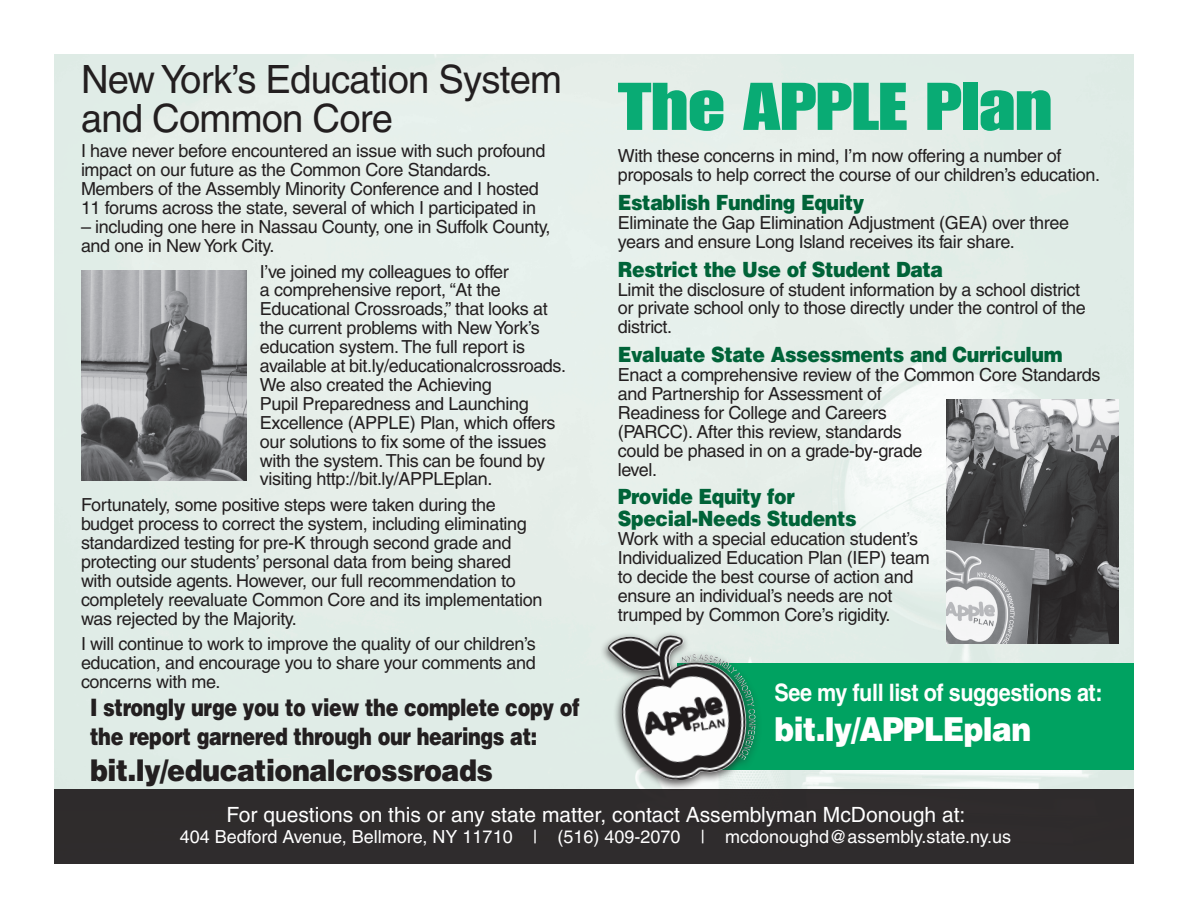
<style>
.page{position:relative;width:1188px;height:918px;background:#fff}
.page>*{position:absolute;margin:0;border:0;box-sizing:border-box;transform-origin:0 0}
.t1{font:66px "Impact";letter-spacing:-.01em;color:#09ab74;scale:1.25 1}
.t2{font:39px/39px "Helvetica";letter-spacing:-.02em;color:#231f20}
.t3{font:900 33px "Helvetica";letter-spacing:-.02em;color:#fff;scale:.9 1}
.t4{font:900 30px "Helvetica";letter-spacing:-.02em;color:#231f20;scale:.9 1}
.t5{font:900 24px/28.8px "Helvetica";letter-spacing:-.02em;color:#231f20;scale:.8 1}
.t6{font:700 24px "Helvetica";letter-spacing:-.02em;color:#fff;scale:.9 1}
.t7{font:900 21px/22px "Helvetica";letter-spacing:-.02em;color:#006338;scale:.9 1}
.t8{font:21px "Helvetica";color:#fff}
.t9{font:18px/18.9px "Helvetica";letter-spacing:-.02em;color:#231f20}
.t10{font:18px "Helvetica";color:#fff}
</style>
<div class="page">
<div style="left:54px;top:54px;width:1080px;height:736px;background:#e5ede8"></div>
<div style="left:54px;top:790px;width:1080px;height:74px;background:#2f2c2d"></div>
<div style="left:678px;top:663px;width:456px;height:106px;background:#00a261"></div>
<div style="left:599px;top:630px;width:163px;height:161px;background:#231f20;opacity:.75"></div>
<svg style="left:662px;top:635px;width:9px;height:4px"></svg>
<img style="left:81px;top:271px;width:165px;height:210px">
<img style="left:946px;top:400px;width:173px;height:244px">
<p class="t2" style="left:81px;top:59px;width:483px">New York’s Education System and Common Core</p>
<p class="t9" style="left:81px;top:142px;width:466px">I have never before encountered an issue with such profound impact on our future as the Common Core Standards.<br>Members of the Assembly Minority Conference and I hosted 11 forums across the state, several of which I participated in</p>
<p class="t9" style="left:81px;top:217px;width:471px">– including one here in Nassau County, one in Suffolk County, and one in New York City.</p>
<p class="t9" style="left:260px;top:262px;width:308px">I’ve joined my colleagues to offer<br>a comprehensive report, “At the Educational Crossroads,” that looks at the current problems with New York’s education system. The full report is available at bit.ly/educationalcrossroads.<br>We also created the Achieving<br>Pupil Preparedness and Launching Excellence (APPLE) Plan, which offers our solutions to fix some of the issues with the system. This can be found by visiting http://bit.ly/APPLEplan.</p>
<p class="t9" style="left:81px;top:495px;width:463px">Fortunately, some positive steps were taken during the budget process to correct the system, including eliminating standardized testing for pre-K through second grade and protecting our students’ personal data from being shared with outside agents. However, our full recommendation to completely reevaluate Common Core and its implementation was rejected by the Majority.</p>
<p class="t9" style="left:81px;top:634px;width:456px;text-align:justify">I will continue to work to improve the quality of our children’s education, and encourage you to share your comments and concerns with me.</p>
<p class="t1" style="left:618px;top:68px;width:349px">The APPLE Plan</p>
<p class="t9" style="left:618px;top:147px;width:484px">With these concerns in mind, I’m now offering a number of proposals to help correct the course of our children’s education.</p>
<p class="t7" style="left:618px;top:191px;width:275px">Establish Funding Equity</p>
<p class="t9" style="left:618px;top:213px;width:453px">Eliminate the Gap Elimination Adjustment (GEA) over three years and ensure Long Island receives its fair share.</p>
<p class="t7" style="left:618px;top:258px;width:363px">Restrict the Use of Student Data</p>
<p class="t9" style="left:618px;top:280px;width:470px">Limit the disclosure of student information by a school district or private school only to those directly under the control of the district.</p>
<p class="t7" style="left:618px;top:343px;width:496px">Evaluate State Assessments and Curriculum</p>
<p class="t9" style="left:618px;top:365px;width:484px">Enact a comprehensive review of the Common Core Standards and Partnership for Assessment of<br>Readiness for College and Careers<br>(PARCC). After this review, standards<br>could be phased in on a grade-by-grade<br>level.</p>
<p class="t7" style="left:618px;top:485px;width:267px">Provide Equity for<br>Special-Needs Students</p>
<p class="t9" style="left:618px;top:529px;width:313px">Work with a special education student’s Individualized Education Plan (IEP) team to decide the best course of action and ensure an individual’s needs are not trumped by Common Core’s rigidity.</p>
<p class="t6" style="left:775px;top:678px;width:366px">See my full list of suggestions at:</p>
<p class="t3" style="left:775px;top:707px;width:287px">bit.ly/APPLEplan</p>
<p class="t5" style="left:90px;top:692px;width:614px">I strongly urge you to view the complete copy of the report garnered through our hearings at:</p>
<p class="t4" style="left:90px;top:750px;width:449px">bit.ly/educationalcrossroads</p>
<p class="t8" style="left:227px;top:802px;width:740px">For questions on this or any state matter, contact Assemblyman McDonough at:</p>
<p class="t10" style="left:180px;top:827px;width:833px">404 Bedford Avenue, Bellmore, NY 11710 | (516) 409-2070 | mcdonoughd@assembly.state.ny.us</p>
</div>
